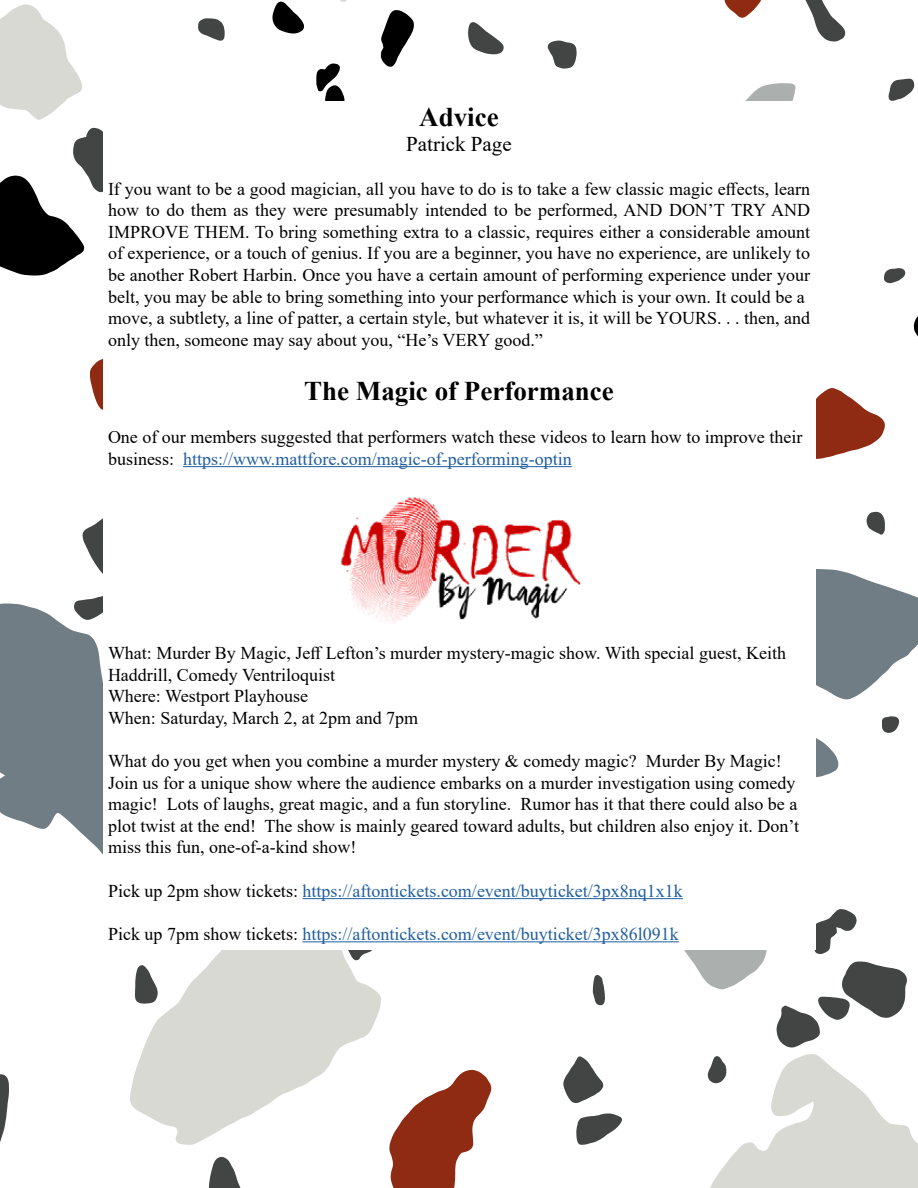
<style>
.page{position:relative;width:918px;height:1188px;background:#fff}
.page>*{position:absolute;margin:0;border:0;box-sizing:border-box;transform-origin:0 0}
.t1{font:700 27px "Times New Roman";color:#000}
.t2{font:21px "Times New Roman";color:#000}
.t3{font:18px/21.6px "Times New Roman";color:#000}
.t4{font:18px "Times New Roman";color:#215e9e}
.s1{color:#215e9e}
.s2{color:#000}
</style>
<div class="page">
<svg style="left:389px;top:1070px;width:102px;height:118px"></svg>
<svg style="left:816px;top:388px;width:69px;height:71px"></svg>
<svg style="left:272px;top:2px;width:32px;height:32px"></svg>
<svg style="left:316px;top:64px;width:29px;height:37px"></svg>
<svg style="left:381px;top:10px;width:33px;height:57px"></svg>
<svg style="left:90px;top:359px;width:13px;height:51px"></svg>
<svg style="left:745px;top:83px;width:51px;height:18px"></svg>
<svg style="left:914px;top:316px;width:4px;height:21px"></svg>
<svg style="left:684px;top:950px;width:83px;height:39px"></svg>
<svg style="left:0;top:4px;width:82px;height:116px"></svg>
<svg style="left:130px;top:993px;width:251px;height:152px;fill:#d9d9d4"></svg>
<svg style="left:340px;top:0;width:7px;height:2px"></svg>
<svg style="left:0;top:1074px;width:9px;height:68px"></svg>
<svg style="left:777px;top:962px;width:130px;height:86px"></svg>
<svg style="left:563px;top:1056px;width:40px;height:47px"></svg>
<svg style="left:576px;top:1114px;width:46px;height:31px"></svg>
<svg style="left:593px;top:975px;width:12px;height:30px"></svg>
<svg style="left:708px;top:1054px;width:210px;height:134px"></svg>
<svg style="left:468px;top:22px;width:36px;height:32px"></svg>
<svg style="left:548px;top:41px;width:29px;height:28px"></svg>
<svg style="left:724px;top:0;width:121px;height:42px"></svg>
<svg style="left:889px;top:79px;width:25px;height:22px"></svg>
<svg style="left:209px;top:1157px;width:32px;height:31px"></svg>
<svg style="left:0;top:128px;width:103px;height:148px"></svg>
<svg style="left:198px;top:18px;width:27px;height:23px"></svg>
<svg style="left:814px;top:909px;width:43px;height:45px"></svg>
<svg style="left:816px;top:569px;width:102px;height:209px"></svg>
<svg style="left:866px;top:512px;width:19px;height:23px"></svg>
<svg style="left:884px;top:268px;width:21px;height:15px"></svg>
<svg style="left:0;top:518px;width:378px;height:486px"></svg>
<div style="left:103px;top:102px;width:712px;height:848px;background:#fff"></div>
<hr style="left:183px;top:466px;width:389px;height:1px;background:#215e9e">
<hr style="left:302px;top:898px;width:381px;height:1px;background:#215e9e">
<hr style="left:302px;top:941px;width:377px;height:1px;background:#215e9e">
<img style="left:341px;top:497px;width:240px;height:126px">
<h1 class="t1" style="left:419px;top:98px;width:81px">Advice</h1>
<p class="t2" style="left:406px;top:130px;width:107px">Patrick Page</p>
<p class="t3" style="left:108px;top:177px;width:704px">If you want to be a good magician, all you have to do is to take a few classic magic effects, learn how to do them as they were presumably intended to be performed, AND DON’T TRY AND IMPROVE THEM. To bring something extra to a classic, requires either a considerable amount of experience, or a touch of genius. If you are a beginner, you have no experience, are unlikely to be another Robert Harbin. Once you have a certain amount of performing experience under your belt, you may be able to bring something into your performance which is your own. It could be a move, a subtlety, a line of patter, a certain style, but whatever it is, it will be YOURS. . . then, and only then, someone may say about you, “He’s VERY good.”</p>
<h1 class="t1" style="left:304px;top:371px;width:311px">The Magic of Performance</h1>
<p class="t3" style="left:108px;top:426px;width:696px">One of our members suggested that performers watch these videos to learn how to improve their business: <span class="s1">https://www.mattfore.com/magic-of-performing-optin</span></p>
<p class="t3" style="left:108px;top:642px;width:680px">What: Murder By Magic, Jeff Lefton’s murder mystery-magic show. With special guest, Keith Haddrill, Comedy Ventriloquist<br>Where: Westport Playhouse<br>When: Saturday, March 2, at 2pm and 7pm</p>
<p class="t3" style="left:108px;top:750px;width:693px">What do you get when you combine a murder mystery &amp; comedy magic? Murder By Magic!<br>Join us for a unique show where the audience embarks on a murder investigation using comedy magic! Lots of laughs, great magic, and a fun storyline. Rumor has it that there could also be a plot twist at the end! The show is mainly geared toward adults, but children also enjoy it. Don’t miss this fun, one-of-a-kind show!</p>
<p class="t4" style="left:108px;top:878px;width:576px"><span class="s2">Pick up 2pm show tickets:</span> https://aftontickets.com/event/buyticket/3px8nq1x1k</p>
<p class="t4" style="left:108px;top:921px;width:572px"><span class="s2">Pick up 7pm show tickets:</span> https://aftontickets.com/event/buyticket/3px86l091k</p>
</div>
